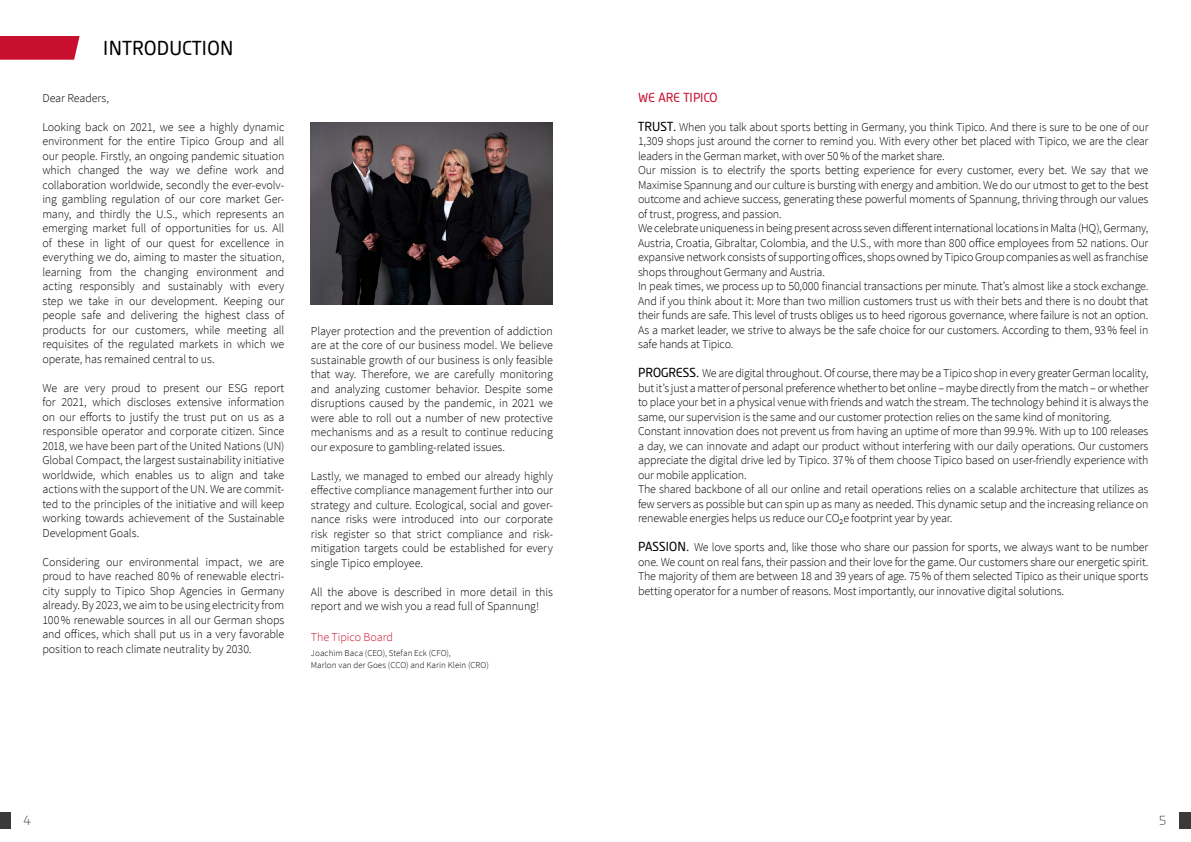
<style>
.page{position:relative;width:1191px;height:842px;background:#fff}
.page>*{position:absolute;margin:0;border:0;box-sizing:border-box;transform-origin:0 0}
.t1{font:18.5px "Tipico";letter-spacing:.02em;color:#000}
.t2{font:300 12px/14.5px "Source Sans Pro";letter-spacing:-.015em;color:#000;text-align:justify}
.t3{font:300 12px "Source Sans Pro";letter-spacing:-.01em;color:#c8102e}
.t4{font:12px "Tipico";letter-spacing:.01em;color:#c8102e}
.t5{font:300 12px "Tipico";color:#3a3a3a}
.t6{font:300 9px/12px "Source Sans Pro";letter-spacing:.005em;color:#000}
.s1{font-family:"Tipico";font-weight:400}
</style>
<div class="page">
<div style="left:0;top:812px;width:11px;height:16px;background:#3a3a3a"></div>
<div style="left:1179px;top:812px;width:12px;height:16px;background:#3a3a3a"></div>
<svg style="left:0;top:36px;width:80px;height:24px"></svg>
<img style="left:310px;top:123px;width:243px;height:181px">
<h1 class="t1" style="left:103px;top:36px;width:132px">INTRODUCTION</h1>
<p class="t2" style="left:42px;top:91px;width:68px">Dear Readers,</p>
<p class="t2" style="left:42px;top:120px;width:243px">Looking back on 2021, we see a highly dynamic environment for the entire Tipico Group and all our people. Firstly, an ongoing pandemic situation which changed the way we define work and collaboration worldwide, secondly the ever-evolv&shy;ing gambling regulation of our core market Ger&shy;many, and thirdly the U.S., which represents an emerging market full of opportunities for us. All of these in light of our quest for excellence in everything we do, aiming to master the situation, learning from the changing environment and acting responsibly and sustainably with every step we take in our development. Keeping our people safe and delivering the highest class of products for our customers, while meeting all requisites of the regulated markets in which we operate, has remained central to us.</p>
<p class="t2" style="left:42px;top:381px;width:243px">We are very proud to present our ESG report for 2021, which discloses extensive information on our efforts to justify the trust put on us as a responsible operator and corporate citizen. Since 2018, we have been part of the United Nations (UN)<br>Global Compact, the largest sustainability initiative worldwide, which enables us to align and take actions with the support of the UN. We are commit&shy;ted to the principles of the initiative and will keep working towards achievement of the Sustainable Development Goals.</p>
<p class="t2" style="left:42px;top:555px;width:243px">Considering our environmental impact, we are proud to have reached 80% of renewable electri&shy;city supply to Tipico Shop Agencies in Germany already. By 2023, we aim to be using electricity from 100% renewable sources in all our German shops and offices, which shall put us in a very favorable position to reach climate neutrality by 2030.</p>
<p class="t2" style="left:311px;top:324px;width:243px">Player protection and the prevention of addiction are at the core of our business model. We believe sustainable growth of our business is only feasible that way. Therefore, we are carefully monitoring and analyzing customer behavior. Despite some disruptions caused by the pandemic, in 2021 we were able to roll out a number of new protective mechanisms and as a result to continue reducing our exposure to gambling-related issues.</p>
<p class="t2" style="left:311px;top:469px;width:243px">Lastly, we managed to embed our already highly effective compliance management further into our strategy and culture. Ecological, social and gover&shy;nance risks were introduced into our corporate risk register so that strict compliance and risk&shy;mitigation targets could be established for every single Tipico employee.</p>
<p class="t2" style="left:311px;top:585px;width:243px">All the above is described in more detail in this report and we wish you a read full of Spannung!</p>
<p class="t3" style="left:311px;top:630px;width:83px">The Tipico Board</p>
<p class="t6" style="left:311px;top:647px;width:179px">Joachim Baca (CEO), Stefan Eck (CFO),<br>Marlon van der Goes (CCO) and Karin Klein (CRO)</p>
<p class="t4" style="left:638px;top:90px;width:81px">WE ARE TIPICO</p>
<p class="t2" style="left:638px;top:120px;width:512px;text-align:left"><span class="s1">TRUST.</span> When you talk about sports betting in Germany, you think Tipico. And there is sure to be one of our 1,309 shops just around the corner to remind you. With every other bet placed with Tipico, we are the clear leaders in the German market, with over 50% of the market share.<br>Our mission is to electrify the sports betting experience for every customer, every bet. We say that we Maximise Spannung and our culture is bursting with energy and ambition. We do our utmost to get to the best outcome and achieve success, generating these powerful moments of Spannung, thriving through our values of trust, progress, and passion.<br>We celebrate uniqueness in being present across seven different international locations in Malta (HQ), Germany, Austria, Croatia, Gibraltar, Colombia, and the U.S., with more than 800 office employees from 52 nations. Our expansive network consists of supporting offices, shops owned by Tipico Group companies as well as franchise shops throughout Germany and Austria.<br>In peak times, we process up to 50,000 financial transactions per minute. That’s almost like a stock exchange.<br>And if you think about it: More than two million customers trust us with their bets and there is no doubt that their funds are safe. This level of trusts obliges us to heed rigorous governance, where failure is not an option.<br>As a market leader, we strive to always be the safe choice for our customers. According to them, 93% feel in safe hands at Tipico.</p>
<p class="t2" style="left:638px;top:366px;width:512px;text-align:left"><span class="s1">PROGRESS.</span> We are digital throughout. Of course, there may be a Tipico shop in every greater German locality, but it’s just a matter of personal preference whether to bet online – maybe directly from the match – or whether to place your bet in a physical venue with friends and watch the stream. The technology behind it is always the same, our supervision is the same and our customer protection relies on the same kind of monitoring.<br>Constant innovation does not prevent us from having an uptime of more than 99.9%. With up to 100 releases a day, we can innovate and adapt our product without interfering with our daily operations. Our customers appreciate the digital drive led by Tipico. 37% of them choose Tipico based on user-friendly experience with our mobile application.<br>The shared backbone of all our online and retail operations relies on a scalable architecture that utilizes as few servers as possible but can spin up as many as needed. This dynamic setup and the increasing reliance on renewable energies helps us reduce our CO₂e footprint year by year.</p>
<p class="t2" style="left:638px;top:540px;width:512px"><span class="s1">PASSION.</span> We love sports and, like those who share our passion for sports, we always want to be number one. We count on real fans, their passion and their love for the game. Our customers share our energetic spirit.<br>The majority of them are between 18 and 39 years of age. 75% of them selected Tipico as their unique sports betting operator for a number of reasons. Most importantly, our innovative digital solutions.</p>
<p class="t5" style="left:23px;top:813px;width:9px">4</p>
<p class="t5" style="left:1158px;top:813px;width:9px">5</p>
</div>
